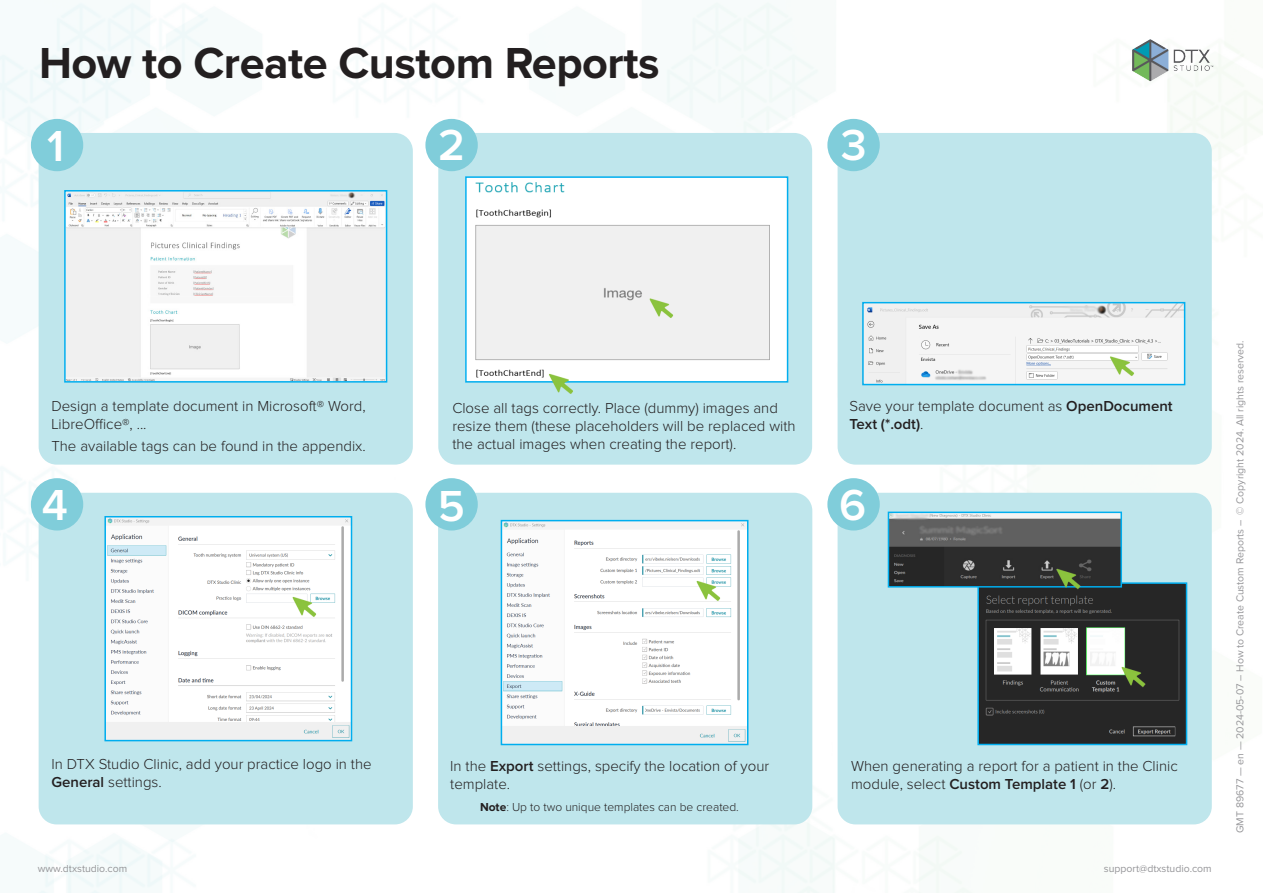
<style>
.page{position:relative;width:1263px;height:893px;background:#fff}
.page>*{position:absolute;margin:0;border:0;box-sizing:border-box;transform-origin:0 0}
.Header_1{font:700 45px "Proxima Nova";letter-spacing:-.01em;color:#231f20}
.t1{font:600 45px "Proxima Nova";color:#fff}
.Body{font:300 15px/18px "Proxima Nova";color:#231f20}
.Note{font:300 12px "Proxima Nova";color:#231f20}
.t2{font:10.5px "Proxima Nova";color:#969699}
.s1{font-weight:600}
.s2{font-weight:700}
</style>
<div class="page">
<div style="left:837px;top:493px;width:375px;height:331px;background:#bfe6ec;border-radius:18px"></div>
<div style="left:39px;top:133px;width:374px;height:332px;background:#bfe6ec;border-radius:18px"></div>
<img style="left:1114px;top:21px;width:114px;height:72px">
<div style="left:837px;top:133px;width:375px;height:332px;background:#bfe6ec;border-radius:18px"></div>
<div style="left:39px;top:493px;width:374px;height:331px;background:#bfe6ec;border-radius:18px"></div>
<div style="left:438px;top:493px;width:374px;height:331px;background:#bfe6ec;border-radius:18px"></div>
<div style="left:438px;top:133px;width:374px;height:332px;background:#bfe6ec;border-radius:18px"></div>
<div style="left:31px;top:119px;width:52px;height:52px;background:#80cdda;border-radius:50%"></div>
<div style="left:425px;top:119px;width:53px;height:52px;background:#80cdda;border-radius:50%"></div>
<div style="left:827px;top:119px;width:53px;height:52px;background:#80cdda;border-radius:50%"></div>
<div style="left:31px;top:478px;width:52px;height:52px;background:#80cdda;border-radius:50%"></div>
<div style="left:425px;top:478px;width:53px;height:52px;background:#80cdda;border-radius:50%"></div>
<div style="left:827px;top:478px;width:53px;height:52px;background:#80cdda;border-radius:50%"></div>
<img style="left:468px;top:179px;width:317px;height:201px">
<div style="left:465px;top:176px;width:323px;height:207px;border:2px solid #00aeef"></div>
<img style="left:67px;top:193px;width:317px;height:187px">
<div style="left:64px;top:190px;width:323px;height:193px;border:2px solid #00aeef"></div>
<img style="left:532px;top:356px;width:43px;height:38px">
<img style="left:107px;top:519px;width:242px;height:219px">
<div style="left:104px;top:516px;width:248px;height:225px;border:2px solid #00aeef"></div>
<img style="left:276px;top:579px;width:43px;height:42px">
<img style="left:504px;top:523px;width:241px;height:219px">
<div style="left:501px;top:520px;width:247px;height:225px;border:2px solid #00aeef"></div>
<img style="left:680px;top:563px;width:43px;height:42px">
<img style="left:980px;top:585px;width:204px;height:157px">
<div style="left:977px;top:582px;width:210px;height:163px;border:2px solid #00aeef"></div>
<img style="left:1105px;top:649px;width:43px;height:42px">
<img style="left:891px;top:515px;width:228px;height:70px">
<div style="left:888px;top:512px;width:234px;height:76px;border:2px solid #00aeef"></div>
<img style="left:1040px;top:551px;width:43px;height:42px">
<img style="left:633px;top:280px;width:43px;height:43px">
<img style="left:865px;top:305px;width:317px;height:77px">
<div style="left:862px;top:302px;width:323px;height:83px;border:2px solid #00aeef"></div>
<img style="left:1093px;top:338px;width:43px;height:43px">
<p class="Header_1" style="left:39px;top:43px;width:622px">How to Create Custom Reports</p>
<h1 class="t1" style="left:47px;top:126px;width:19px">1</h1>
<h1 class="t1" style="left:438px;top:124px;width:28px">2</h1>
<h1 class="t1" style="left:841px;top:124px;width:27px">3</h1>
<p class="Body" style="left:51px;top:397px;width:316px">Design a template document in Microsoft® Word,<br>LibreOffice®, ...</p>
<p class="Body" style="left:51px;top:438px;width:316px">The available tags can be found in the appendix.</p>
<p class="Body" style="left:452px;top:399px;width:345px">Close all tags correctly. Place (dummy) images and resize them (these placeholders will be replaced with the actual images when creating the report).</p>
<p class="Body" style="left:849px;top:397px;width:325px">Save your template document as <span class="s1">OpenDocument<br>Text (*.odt)</span>.</p>
<h1 class="t1" style="left:42px;top:484px;width:28px">4</h1>
<h1 class="t1" style="left:438px;top:485px;width:28px">5</h1>
<h1 class="t1" style="left:839px;top:484px;width:29px">6</h1>
<p class="Body" style="left:51px;top:756px;width:322px">In DTX Studio Clinic, add your practice logo in the<br><span class="s1">General</span> settings.</p>
<p class="Body" style="left:450px;top:757px;width:320px">In the <span class="s1">Export</span> settings, specify the location of your template.</p>
<p class="Note" style="left:480px;top:801px;width:260px"><span class="s2">Note</span>: Up to two unique templates can be created.</p>
<p class="t2" style="left:38px;top:863px;width:91px">www.dtxstudio.com</p>
<p class="Body" style="left:851px;top:757px;width:328px">When generating a report for a patient in the Clinic module, select <span class="s1">Custom Template 1</span> (or <span class="s1">2</span>).</p>
<p class="t2" style="left:1104px;top:863px;width:109px">support@dtxstudio.com</p>
<p class="t2" style="left:1235px;top:833px;width:494px;rotate:-90deg">GMT 89677 — en — 2024-05-07 – How to Create Custom Reports – © Copyright 2024. All rights reserved.</p>
</div>
